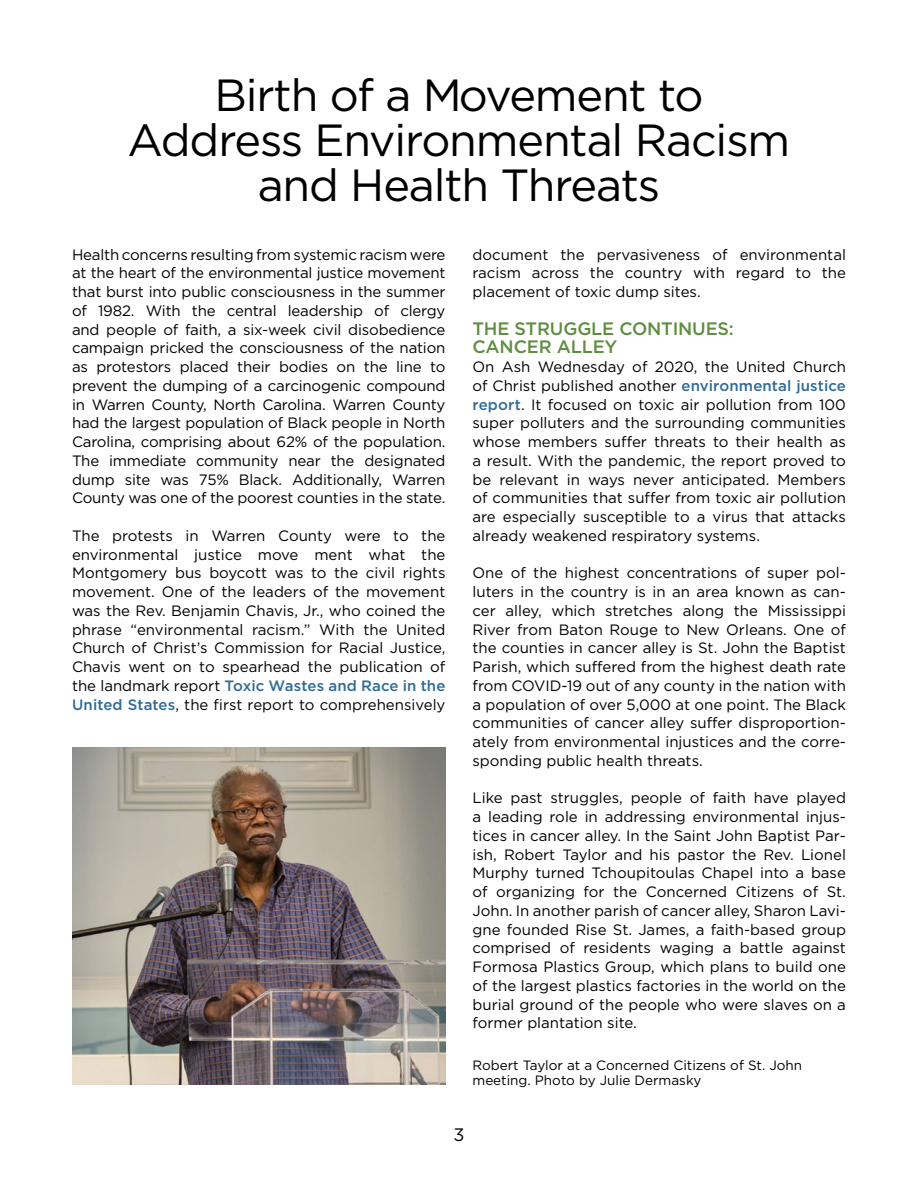
<style>
.page{position:relative;width:918px;height:1188px;background:#fff}
.page>*{position:absolute;margin:0;border:0;box-sizing:border-box;transform-origin:0 0}
.t1{font:45px/45px "Gotham";letter-spacing:-.025em;color:#000;text-align:center}
.t2{font:500 18px/18.8px "Gotham";letter-spacing:-.01em;color:#5e8e3f}
.t3{font:18px "Gotham";color:#000}
.t4{font:15px/18.8px "Gotham";color:#000;text-align:justify}
.t5{font:13.5px/15px "Gotham";color:#000}
.s1{font-weight:500;color:#2f6b97}
</style>
<div class="page">
<img style="left:72px;top:747px;width:374px;height:337px">
<h1 class="t1" style="left:128px;top:72px;width:664px">Birth of a Movement to<br>Address Environmental Racism and Health Threats</h1>
<p class="t4" style="left:72px;top:245px;width:375px">Health concerns resulting from systemic racism were at the heart of the environmental justice movement that burst into public consciousness in the summer of 1982. With the central leadership of clergy and people of faith, a six-week civil disobedience campaign pricked the consciousness of the nation as protestors placed their bodies on the line to prevent the dumping of a carcinogenic compound in Warren County, North Carolina. Warren County had the largest population of Black people in North Carolina, comprising about 62% of the population.<br>The immediate community near the designated dump site was 75% Black. Additionally, Warren County was one of the poorest counties in the state.</p>
<p class="t4" style="left:72px;top:526px;width:375px">The protests in Warren County were to the environmental justice move ment what the Montgomery bus boycott was to the civil rights movement. One of the leaders of the movement was the Rev. Benjamin Chavis, Jr., who coined the phrase “environmental racism.” With the United Church of Christ’s Commission for Racial Justice, Chavis went on to spearhead the publication of the landmark report <span class="s1">Toxic Wastes and Race in the United States</span>, the first report to comprehensively</p>
<p class="t4" style="left:472px;top:245px;width:375px">document the pervasiveness of environmental racism across the country with regard to the placement of toxic dump sites.</p>
<p class="t2" style="left:472px;top:318px;width:67px">The Stru</p>
<p class="t2" style="left:472px;top:318px;width:263px;text-indent:91px">ggle Continu es:<br>Cancer Alley</p>
<p class="t4" style="left:472px;top:357px;width:375px">On Ash Wednesday of 2020, the United Church of Christ published another <span class="s1">environmental justice report</span>. It focused on toxic air pollution from 100 super polluters and the surrounding communities whose members suffer threats to their health as a result. With the pandemic, the report proved to be relevant in ways never anticipated. Members of communities that suffer from toxic air pollution are especially susceptible to a virus that attacks already weakened respiratory systems.</p>
<p class="t4" style="left:472px;top:563px;width:375px">One of the highest concentrations of super pol&shy;luters in the country is in an area known as can&shy;cer alley, which stretches along the Mississippi River from Baton Rouge to New Orleans. One of the counties in cancer alley is St. John the Baptist Parish, which suffered from the highest death rate from COVID-19 out of any county in the nation with a population of over 5,000 at one point. The Black communities of cancer alley suffer disproportion&shy;ately from environmental injustices and the corre&shy;sponding public health threats.</p>
<p class="t4" style="left:472px;top:788px;width:375px">Like past struggles, people of faith have played a leading role in addressing environmental injus&shy;tices in cancer alley. In the Saint John Baptist Par&shy;ish, Robert Taylor and his pastor the Rev. Lionel Murphy turned Tchoupitoulas Chapel into a base of organizing for the Concerned Citizens of St.<br>John. In another parish of cancer alley, Sharon Lavi&shy;gne founded Rise St. James, a faith-based group comprised of residents waging a battle against Formosa Plastics Group, which plans to build one of the largest plastics factories in the world on the burial ground of the people who were slaves on a former plantation site.</p>
<p class="t5" style="left:472px;top:1057px;width:331px">Robert Taylor at a Concerned Citizens of St. John meeting. Photo by Julie Dermasky</p>
<p class="t3" style="left:453px;top:1124px;width:13px">3</p>
</div>
